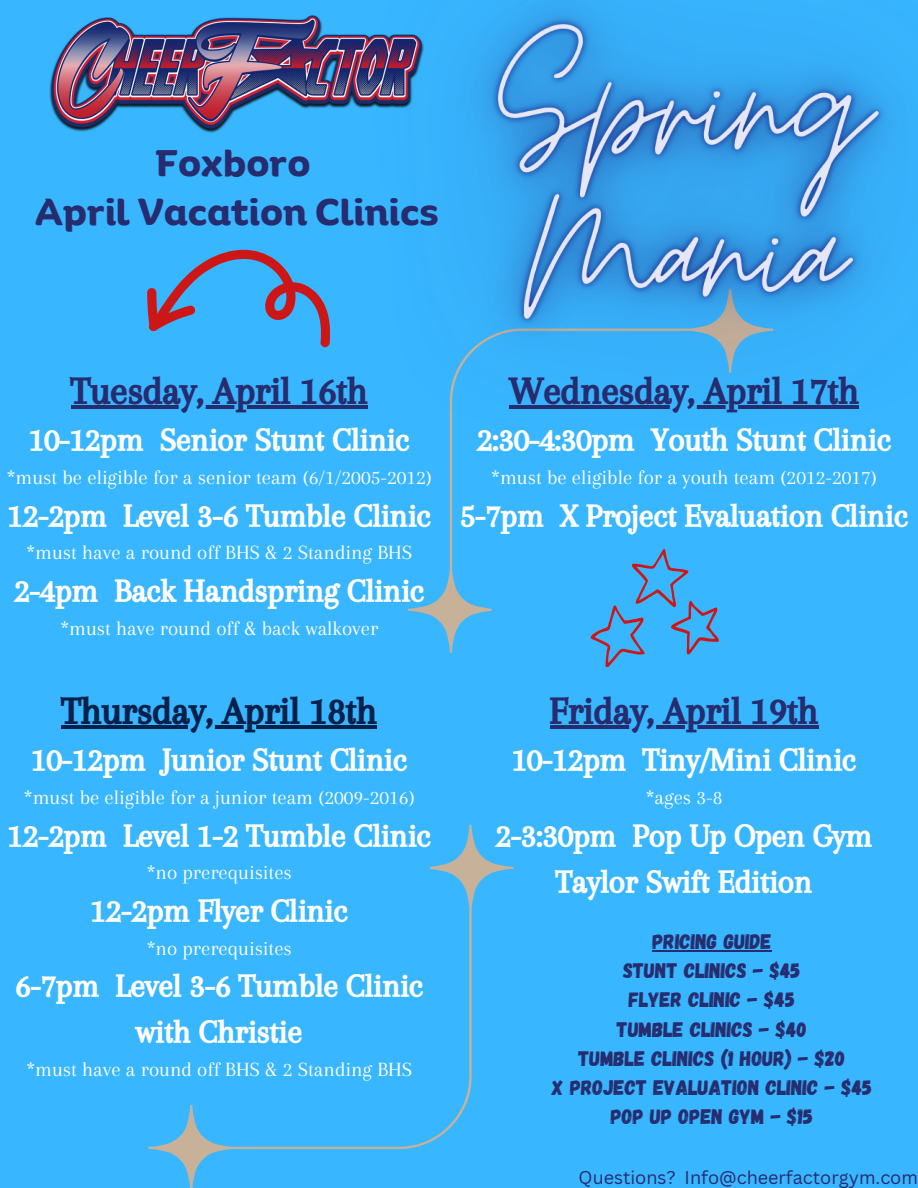
<style>
.page{position:relative;width:918px;height:1188px;background:#38b6ff}
.page>*{position:absolute;margin:0;border:0;box-sizing:border-box;transform-origin:0 0}
.t1{font:39px "CA Generated";color:#262c6d}
.t2{font:39px "CA Generated";color:#04204b}
.t3{font:700 36px/49.5px "Binate Display";color:#262c6d;text-align:center}
.t4{font:33px/46.2px "CA Generated";color:#fff;text-align:center}
.t5{font:21px "Arapey";color:#fff}
.t6{font:21px/29.2px "Gagalin";color:#262c6d;text-align:center}
.t7{font:18px "Canva Sans";color:#262c6d}
</style>
<div class="page">
<img style="left:49px;top:17px;width:212px;height:116px">
<svg style="left:407px;top:606px;width:184px;height:47px"></svg>
<svg style="left:148px;top:824px;width:366px;height:364px"></svg>
<svg style="left:591px;top:606px;width:128px;height:61px"></svg>
<svg style="left:147px;top:250px;width:114px;height:82px"></svg>
<img style="left:261px;top:0;width:632px;height:606px">
<hr style="left:71px;top:405px;width:297px;height:4px;background:#262c6d">
<hr style="left:509px;top:405px;width:350px;height:4px;background:#262c6d">
<hr style="left:62px;top:725px;width:315px;height:4px;background:#04204b">
<svg style="left:550px;top:725px;width:268px;height:4px"></svg>
<hr style="left:652px;top:950px;width:120px;height:1px;background:#262c6d">
<p class="t3" style="left:36px;top:134px;width:405px">Foxboro<br>April Vacation Clinics</p>
<p class="t1" style="left:71px;top:368px;width:298px">Tuesday, April 16th</p>
<p class="t4" style="left:29px;top:416px;width:382px">10-12pm Senior Stunt Clinic</p>
<p class="t5" style="left:7px;top:466px;width:427px">*must be eligible for a senior team (6/1/2005-2012)</p>
<p class="t4" style="left:8px;top:492px;width:425px">12-2pm Level 3-6 Tumble Clinic</p>
<p class="t5" style="left:26px;top:541px;width:387px">*must have a round off BHS &amp; 2 Standing BHS</p>
<p class="t4" style="left:15px;top:567px;width:411px">2-4pm Back Handspring Clinic</p>
<p class="t5" style="left:60px;top:616px;width:319px">*must have round off &amp; back walkover</p>
<p class="t2" style="left:62px;top:688px;width:317px">Thursday, April 18th</p>
<p class="t4" style="left:32px;top:736px;width:377px">10-12pm Junior Stunt Clinic</p>
<p class="t5" style="left:24px;top:786px;width:392px">*must be eligible for a junior team (2009-2016)</p>
<p class="t4" style="left:8px;top:812px;width:425px">12-2pm Level 1-2 Tumble Clinic</p>
<p class="t5" style="left:147px;top:861px;width:147px">*no prerequisites</p>
<p class="t4" style="left:91px;top:887px;width:258px">12-2pm Flyer Clinic</p>
<p class="t5" style="left:147px;top:937px;width:147px">*no prerequisites</p>
<p class="t4" style="left:15px;top:963px;width:409px">6-7pm Level 3-6 Tumble Clinic with Christie</p>
<p class="t5" style="left:26px;top:1058px;width:387px">*must have a round off BHS &amp; 2 Standing BHS</p>
<p class="t1" style="left:509px;top:368px;width:351px">Wednesday, April 17th</p>
<p class="t4" style="left:477px;top:416px;width:415px">2:30-4:30pm Youth Stunt Clinic</p>
<p class="t5" style="left:491px;top:466px;width:387px">*must be eligible for a youth team (2012-2017)</p>
<p class="t4" style="left:460px;top:492px;width:449px">5-7pm X Project Evaluation Clinic</p>
<p class="t1" style="left:550px;top:688px;width:270px">Friday, April 19th</p>
<p class="t4" style="left:512px;top:736px;width:346px">10-12pm Tiny/Mini Clinic</p>
<p class="t5" style="left:646px;top:786px;width:78px">*ages 3-8</p>
<p class="t4" style="left:496px;top:812px;width:378px">2-3:30pm Pop Up Open Gym<br>Taylor Swift Edition</p>
<p class="t6" style="left:551px;top:927px;width:322px">PRICING GUIDE<br>STUNT CLINICS - $45<br>FLYER CLINIC - $45<br>TUMBLE CLINICS - $40<br>TUMBLE CLINICS (1 HOUR) - $20<br>X PROJECT EVALUATION CLINIC - $45<br>POP UP OPEN GYM - $15</p>
<p class="t7" style="left:579px;top:1167px;width:341px">Questions? Info@cheerfactorgym.com</p>
</div>
